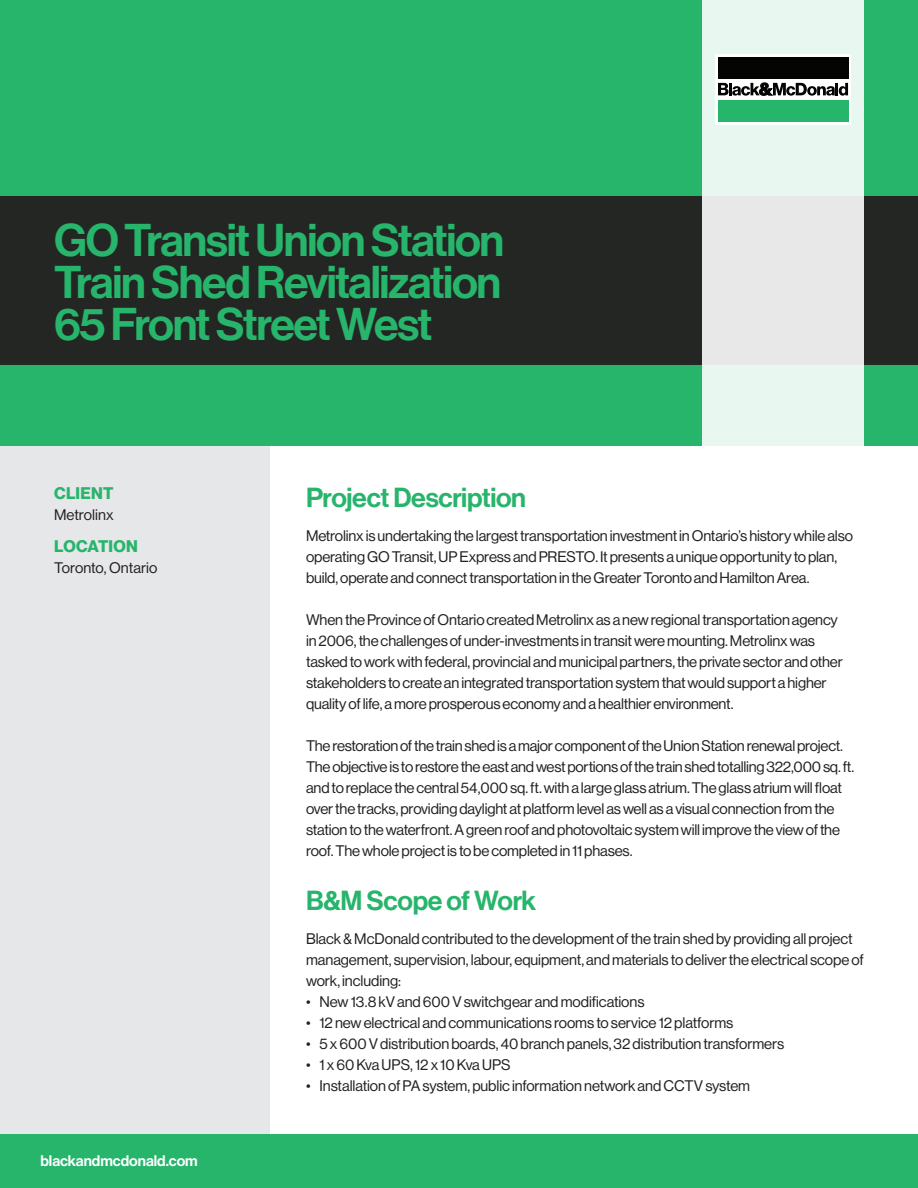
<style>
.page{position:relative;width:918px;height:1188px;background:#fff}
.page>*{position:absolute;margin:0;border:0;box-sizing:border-box;transform-origin:0 0}
.t1{font:45px/42px "N Haas Grotesk DS Pro 65 Md";letter-spacing:-.035em;color:#27b46b;text-align:justify}
.t2{font:27px "N Haas Grotesk DS Pro 65 Md";letter-spacing:-.01em;color:#27b46b}
.t3{font:16.5px "N Haas Grotesk DS Pro 75 Bd";letter-spacing:.015em;color:#27b46b}
.t4{font:15px/21px "N Haas Grotesk DS Pro 55 Rg";letter-spacing:-.01em;color:#231f20}
.t5{font:15px "N Haas Grotesk DS Pro 65 Md";color:#fff}
</style>
<div class="page">
<div style="left:0;top:356px;width:270px;height:832px;background:#e6e7e9"></div>
<div style="left:0;top:1134px;width:918px;height:54px;background:#27b46b"></div>
<div style="left:0;top:0;width:918px;height:446px;background:#27b46b"></div>
<div style="left:0;top:197px;width:918px;height:168px;background:#232623"></div>
<svg style="left:702px;top:0;width:162px;height:446px;background:#e8f0eb"></svg>
<div style="left:715px;top:54px;width:136px;height:70px;background:#fff"></div>
<div style="left:718px;top:57px;width:130px;height:22px;background:#040503"></div>
<div style="left:718px;top:100px;width:130px;height:21px;background:#27b46b"></div>
<svg style="left:718px;top:83px;width:130px;height:13px"></svg>
<p class="t1" style="left:54px;top:220px;width:452px">GO Transit Union Station Train Shed Revitalization 65 Front Street West</p>
<p class="t3" style="left:54px;top:483px;width:61px">CLIENT</p>
<p class="t4" style="left:54px;top:504px;width:61px">Metrolinx</p>
<p class="t3" style="left:54px;top:536px;width:85px">LOCATION</p>
<p class="t4" style="left:54px;top:557px;width:105px">Toronto, Ontario</p>
<p class="t5" style="left:40px;top:1152px;width:159px">blackandmcdonald.com</p>
<p class="t2" style="left:306px;top:482px;width:222px">Project Description</p>
<p class="t4" style="left:306px;top:526px;width:548px">Metrolinx is undertaking the largest transportation investment in Ontario’s history while also operating GO Transit, UP Express and PRESTO. It presents a unique opportunity to plan, build, operate and connect transportation in the Greater Toronto and Hamilton Area.</p>
<p class="t4" style="left:306px;top:610px;width:538px">When the Province of Ontario created Metrolinx as a new regional transportation agency in 2006, the challenges of under-investments in transit were mounting. Metrolinx was tasked to work with federal, provincial and municipal partners, the private sector and other stakeholders to create an integrated transportation system that would support a higher quality of life, a more prosperous economy and a healthier environment.</p>
<p class="t4" style="left:306px;top:736px;width:550px">The restoration of the train shed is a major component of the Union Station renewal project.<br>The objective is to restore the east and west portions of the train shed totalling 322,000 sq. ft. and to replace the central 54,000 sq. ft. with a large glass atrium. The glass atrium will float over the tracks, providing daylight at platform level as well as a visual connection from the station to the waterfront. A green roof and photovoltaic system will improve the view of the roof. The whole project is to be completed in 11 phases.</p>
<p class="t2" style="left:306px;top:885px;width:232px">B&amp;M Scope of Work</p>
<p class="t4" style="left:306px;top:929px;width:559px">Black &amp; McDonald contributed to the development of the train shed by providing all project management, supervision, labour, equipment, and materials to deliver the electrical scope of work, including:</p>
<p class="t4" style="left:306px;top:992px;width:340px">• New 13.8 kV and 600 V switchgear and modifications</p>
<p class="t4" style="left:306px;top:1013px;width:429px">• 12 new electrical and communications rooms to service 12 platforms</p>
<p class="t4" style="left:306px;top:1034px;width:480px">• 5 x 600 V distribution boards, 40 branch panels, 32 distribution transformers</p>
<p class="t4" style="left:306px;top:1055px;width:206px">• 1 x 60 Kva UPS, 12 x 10 Kva UPS</p>
<p class="t4" style="left:306px;top:1076px;width:446px">• Installation of PA system, public information network and CCTV system</p>
</div>
